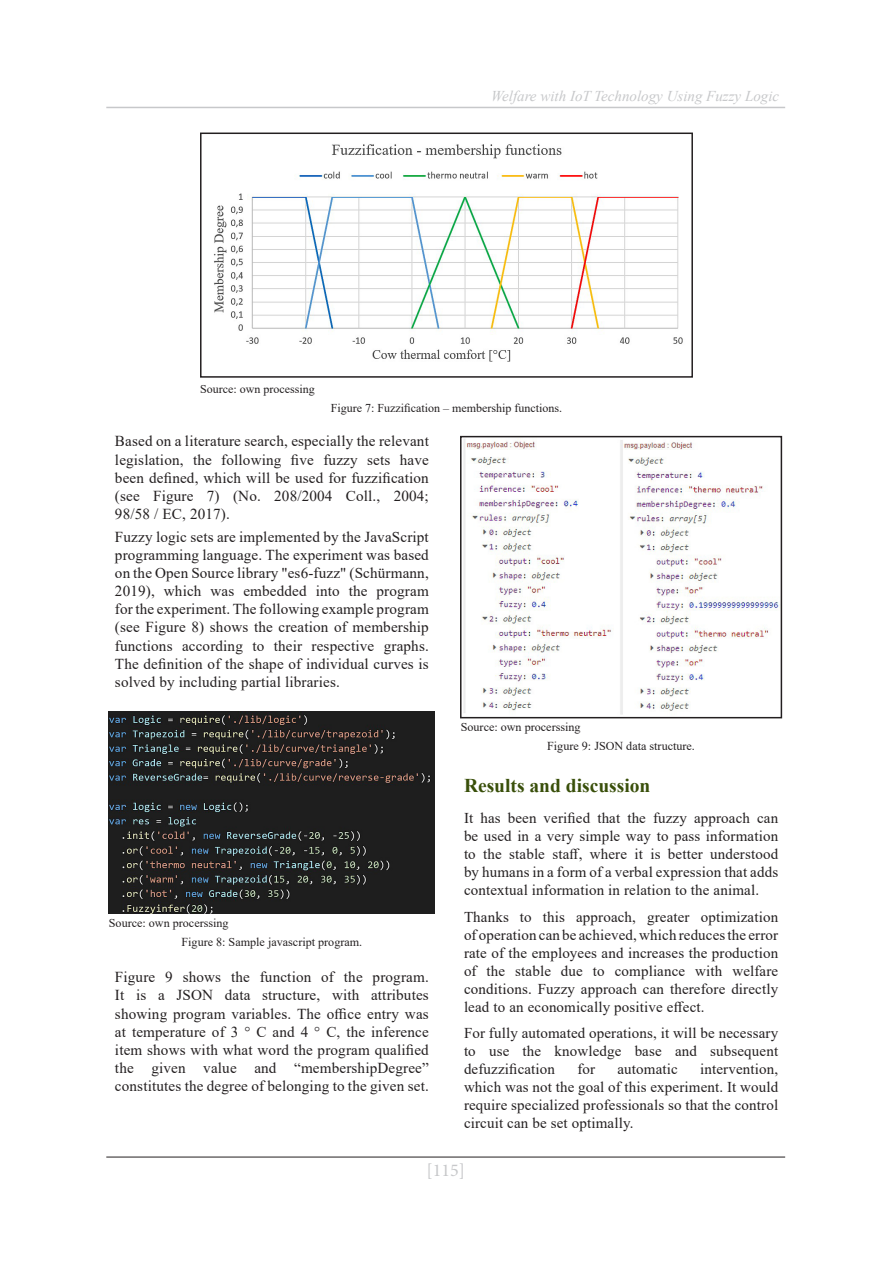
<style>
.page{position:relative;width:893px;height:1263px;background:#fff}
.page>*{position:absolute;margin:0;border:0;box-sizing:border-box;transform-origin:0 0}
.menší_nadpisy_článku{font:700 19.5px "Times New Roman";color:#394f0a}
.t1{font:18px "Minion Pro";color:#c7c8ca}
.odstavec{font:15.15px/18.1px "Times New Roman";letter-spacing:.01em;color:#231f20;text-align:justify}
.odstavec-2{font:15px/18px "Times New Roman";letter-spacing:.01em;color:#231f20;text-align:justify}
.t2{font:italic 15px "Times New Roman";color:#c7c8ca}
.popisky_grafů-figure{font:12.15px "Times New Roman";color:#231f20}
.popisky_grafů-figure-2{font:12px "Times New Roman";color:#231f20}
</style>
<div class="page">
<hr style="left:106px;top:1157px;width:679px;height:1px;background:#231f20">
<hr style="left:106px;top:107px;width:679px;height:1px;background:#c7c8ca">
<img style="left:109px;top:711px;width:326px;height:202px">
<img style="left:669px;top:442px;width:110px;height:269px">
<img style="left:214px;top:144px;width:469px;height:218px">
<div style="left:200px;top:133px;width:493px;height:245px;border:2px solid #231f20"></div>
<img style="left:224px;top:435px;width:445px;height:420px">
<p class="t2" style="left:491px;top:86px;width:290px">Welfare with IoT Technology Using Fuzzy Logic</p>
<p class="popisky_grafů-figure-2" style="left:200px;top:381px;width:116px">Source: own processing</p>
<p class="popisky_grafů-figure-2" style="left:331px;top:399px;width:233px">Figure 7: Fuzzification – membership functions.</p>
<p class="odstavec" style="left:115px;top:432px;width:315px">Based on a literature search, especially the relevant legislation, the following five fuzzy sets have been defined, which will be used for fuzzification (see Figure 7) (No. 208/2004 Coll., 2004; 98/58 / EC, 2017).</p>
<p class="odstavec" style="left:115px;top:527px;width:315px">Fuzzy logic sets are implemented by the JavaScript programming language. The experiment was based on the Open Source library "es6-fuzz" (Schürmann, 2019), which was embedded into the program for the experiment. The following example program (see Figure 8) shows the creation of membership functions according to their respective graphs.<br>The definition of the shape of individual curves is solved by including partial libraries.</p>
<p class="popisky_grafů-figure" style="left:109px;top:915px;width:121px">Source: own procerssing</p>
<p class="popisky_grafů-figure" style="left:182px;top:933px;width:182px">Figure 8: Sample javascript program.</p>
<p class="odstavec" style="left:115px;top:967px;width:315px">Figure 9 shows the function of the program.<br>It is a JSON data structure, with attributes showing program variables. The office entry was at temperature of 3 ° C and 4 ° C, the inference item shows with what word the program qualified the given value and “membershipDegree” constitutes the degree of belonging to the given set.</p>
<p class="popisky_grafů-figure" style="left:461px;top:719px;width:121px">Source: own procerssing</p>
<p class="popisky_grafů-figure" style="left:547px;top:737px;width:149px">Figure 9: JSON data structure.</p>
<p class="menší_nadpisy_článku" style="left:464px;top:772px;width:188px">Results and discussion</p>
<p class="odstavec-2" style="left:464px;top:809px;width:316px">It has been verified that the fuzzy approach can be used in a very simple way to pass information to the stable staff, where it is better understood by humans in a form of a verbal expression that adds contextual information in relation to the animal.</p>
<p class="odstavec-2" style="left:464px;top:907px;width:316px">Thanks to this approach, greater optimization of operation can be achieved, which reduces the error rate of the employees and increases the production of the stable due to compliance with welfare conditions. Fuzzy approach can therefore directly lead to an economically positive effect.</p>
<p class="odstavec-2" style="left:464px;top:1024px;width:316px">For fully automated operations, it will be necessary to use the knowledge base and subsequent defuzzification</p>
<p class="odstavec-2" style="left:464px;top:1060px;width:316px;text-indent:236px">intervention, which was not the goal of this experiment. It would require specialized professionals so that the control circuit can be set optimally.</p>
<p class="odstavec-2" style="left:577px;top:1060px;width:19px">for</p>
<p class="odstavec-2" style="left:617px;top:1060px;width:62px">automatic</p>
<p class="t1" style="left:427px;top:1158px;width:40px">[115]</p>
</div>
